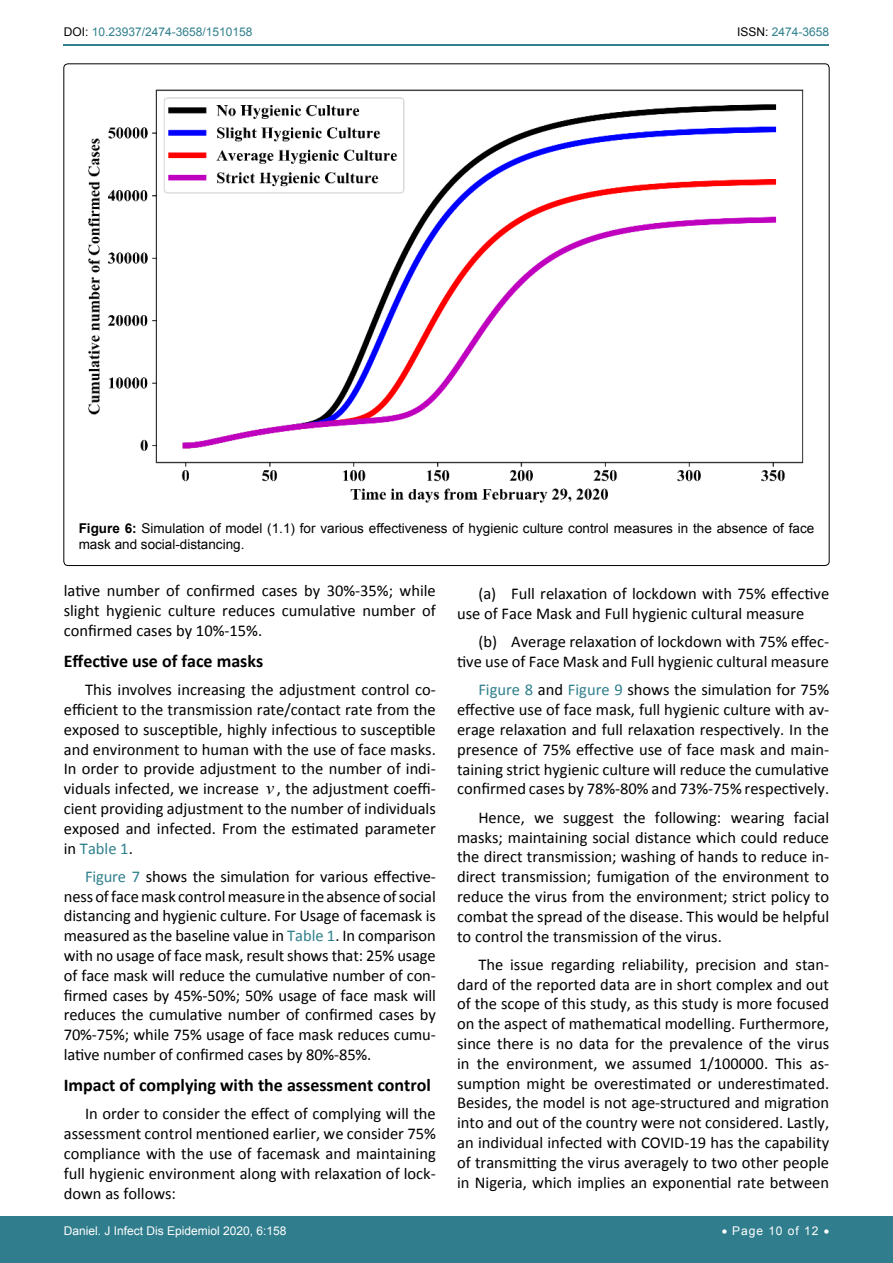
<style>
.page{position:relative;width:893px;height:1263px;background:#fff}
.page>*{position:absolute;margin:0;border:0;box-sizing:border-box;transform-origin:0 0}
.t1{font:700 18px "Calibri";color:#000}
.t2{font:16.5px/19.8px "Calibri";color:#000;text-align:justify}
.t3{font:13.5px/16.2px "Arial";color:#000}
.t4{font:12px "Arial";color:#30808d}
.t5{font:12px "Arial";color:#fff}
.t6{font:12px "Arial";letter-spacing:.08em;color:#fff}
.s1{color:#000}
.s2{font-weight:700}
.s3{color:#30808d}
.s4{font-family:"Times New Roman";font-style:italic;font-size:18px}
</style>
<div class="page">
<hr style="left:64px;top:45px;width:765px;height:1px;background:#30808d">
<div style="left:0;top:1217px;width:893px;height:46px;background:#307d8d"></div>
<img style="left:88px;top:89px;width:716px;height:414px">
<p class="t4" style="left:64px;top:24px;width:190px"><span class="s1">DOI:</span> 10.23937/2474-3658/1510158</p>
<p class="t4" style="left:737px;top:24px;width:94px"><span class="s1">ISSN:</span> 2474-3658</p>
<p class="t3" style="left:79px;top:520px;width:737px"><span class="s2">Figure 6:</span> Simulation of model (1.1) for various effectiveness of hygienic culture control measures in the absence of face mask and social-distancing.</p>
<p class="t2" style="left:457px;top:584px;width:374px;text-indent:21px">(a) Full relaxation of lockdown with 75% effective use of Face Mask and Full hygienic cultural measure</p>
<p class="t2" style="left:457px;top:632px;width:374px;text-align:right">(b) Average relaxation of lockdown with 75% effec&shy;tive use of Face Mask and Full hygienic cultural measure</p>
<p class="t2" style="left:457px;top:680px;width:374px;text-indent:21px"><span class="s3">Figure 8</span> and <span class="s3">Figure 9</span> shows the simulation for 75% effective use of face mask, full hygienic culture with av&shy;erage relaxation and full relaxation respectively. In the presence of 75% effective use of face mask and main&shy;taining strict hygienic culture will reduce the cumulative confirmed cases by 78%-80% and 73%-75% respectively.</p>
<p class="t2" style="left:457px;top:807px;width:374px;text-indent:21px">Hence, we suggest the following: wearing facial masks; maintaining social distance which could reduce the direct transmission; washing of hands to reduce in&shy;direct transmission; fumigation of the environment to reduce the virus from the environment; strict policy to combat the spread of the disease. This would be helpful to control the transmission of the virus.</p>
<p class="t2" style="left:457px;top:954px;width:374px;text-indent:21px">The issue regarding reliability, precision and stan&shy;dard of the reported data are in short complex and out of the scope of this study, as this study is more focused on the aspect of mathematical modelling. Furthermore, since there is no data for the prevalence of the virus in the environment, we assumed 1/100000. This as&shy;sumption might be overestimated or underestimated.<br>Besides, the model is not age-structured and migration into and out of the country were not considered. Lastly, an individual infected with COVID-19 has the capability of transmitting the virus averagely to two other people in Nigeria, which implies an exponential rate between</p>
<p class="t2" style="left:64px;top:581px;width:374px">lative number of confirmed cases by 30%-35%; while slight hygienic culture reduces cumulative number of confirmed cases by 10%-15%.</p>
<p class="t1" style="left:64px;top:649px;width:201px">Effective use of face masks</p>
<p class="t2" style="left:64px;top:680px;width:374px;text-indent:21px">This involves increasing the adjustment control co&shy;efficient to the transmission rate/contact rate from the exposed to susceptible, highly infectious to susceptible and environment to human with the use of face masks.<br>In order to provide adjustment to the number of indi&shy;viduals infected, we increase <span class="s4">v</span> , the adjustment coeffi&shy;cient providing adjustment to the number of individuals exposed and infected. From the estimated parameter in <span class="s3">Table 1</span>.</p>
<p class="t2" style="left:64px;top:866px;width:374px;text-indent:21px"><span class="s3">Figure 7</span> shows the simulation for various effective&shy;ness of face mask control measure in the absence of social distancing and hygienic culture. For Usage of facemask is measured as the baseline value in <span class="s3">Table 1</span>. In comparison with no usage of face mask, result shows that: 25% usage of face mask will reduce the cumulative number of con&shy;firmed cases by 45%-50%; 50% usage of face mask will reduces the cumulative number of confirmed cases by 70%-75%; while 75% usage of face mask reduces cumu&shy;lative number of confirmed cases by 80%-85%.</p>
<p class="t1" style="left:64px;top:1073px;width:369px">Impact of complying with the assessment control</p>
<p class="t2" style="left:64px;top:1104px;width:374px;text-indent:21px">In order to consider the effect of complying will the assessment control mentioned earlier, we consider 75% compliance with the use of facemask and maintaining full hygienic environment along with relaxation of lock&shy;down as follows:</p>
<p class="t5" style="left:64px;top:1223px;width:224px">Daniel. J Infect Dis Epidemiol 2020, 6:158</p>
<p class="t6" style="left:722px;top:1223px;width:109px">• Page 10 of 12 •</p>
</div>
